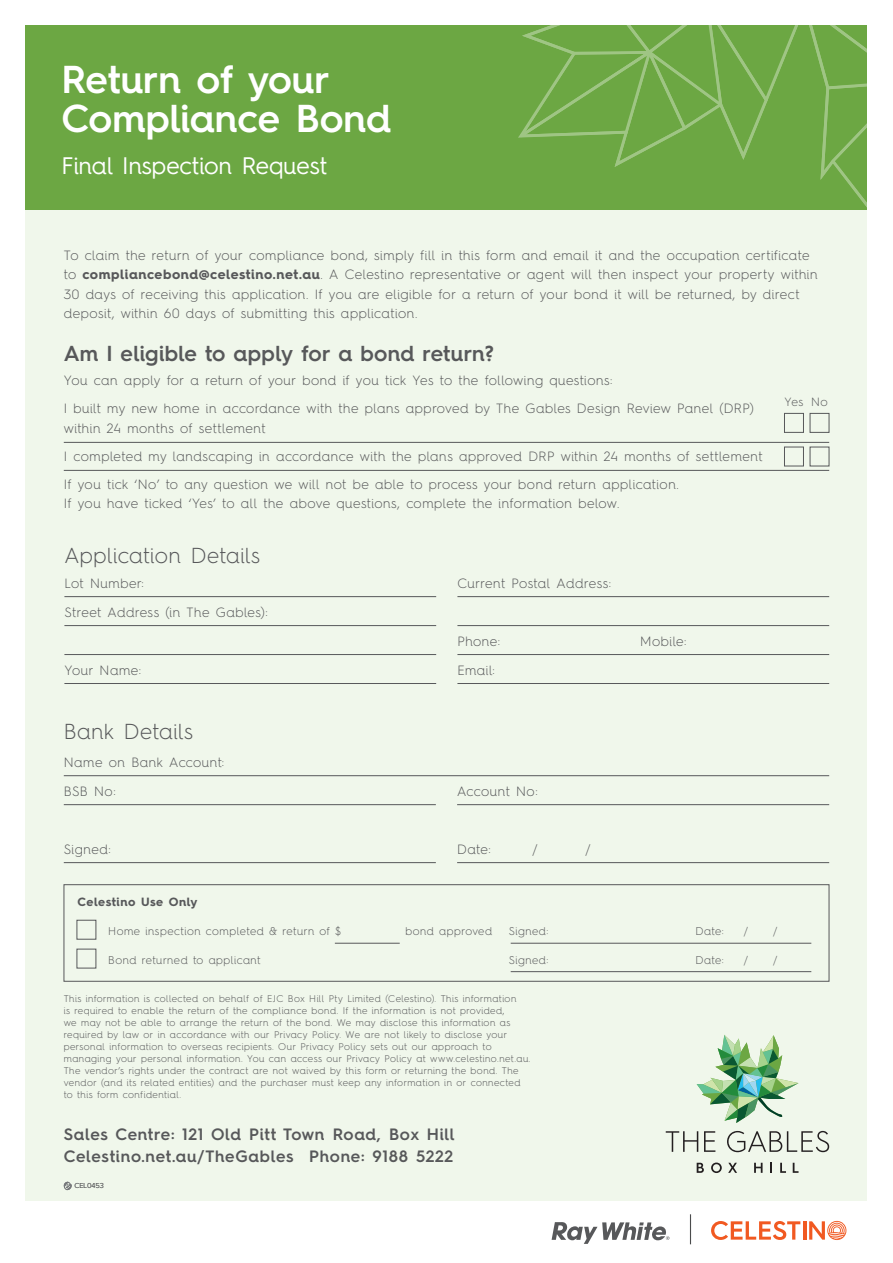
<style>
.page{position:relative;width:893px;height:1263px;background:#fff}
.page>*{position:absolute;margin:0;border:0;box-sizing:border-box;transform-origin:0 0}
.t1{font:600 39px/39px "Hurme Geometric Sans 4";color:#fff}
.t2{font:24px "Hurme Geometric Sans 4";color:#fff}
.form_heading{font:600 21.75px "Hurme Geometric Sans 4";letter-spacing:.01em;color:#57585a}
.form_heading-2{font:300 21.75px "Hurme Geometric Sans 4";letter-spacing:.02em;color:#57585a}
.t3{font:600 16.5px/22.5px "Hurme Geometric Sans 4";letter-spacing:.045em;color:#57585a}
.form_copy{font:300 13.5px/19.5px "Hurme Geometric Sans 4";letter-spacing:.03em;color:#57585a}
.Body_copy{font:300 13.5px/19.5px "Hurme Geometric Sans 4";letter-spacing:.03em;color:#57585a}
.Body_copy-2{font:700 12px "Hurme Geometric Sans 4";letter-spacing:.04em;color:#57585a}
.small_copy{font:300 12px "Hurme Geometric Sans 4";color:#57585a}
.Body_copy-3{font:300 11.25px "Hurme Geometric Sans 4";letter-spacing:.045em;color:#57585a}
.small_copy-2{font:300 9.75px/12px "Hurme Geometric Sans 4";letter-spacing:.035em;color:#57585a}
.t4{font:300 7.5px "Proxima Nova";letter-spacing:-.01em;color:#57585a}
.s1{font-weight:700}
</style>
<div class="page">
<div style="left:26px;top:208px;width:841px;height:993px;background:#f0f7eb"></div>
<svg style="left:711px;top:1221px;width:89px;height:19px"></svg>
<hr style="left:803px;top:1221px;width:3px;height:18px;background:#f15921">
<svg style="left:809px;top:1221px;width:37px;height:19px"></svg>
<hr style="left:690px;top:1214px;width:1px;height:30px;background:#4b4c4d">
<svg style="left:552px;top:1222px;width:117px;height:22px"></svg>
<div style="left:26px;top:26px;width:841px;height:184px;background:#6ca743"></div>
<svg style="left:519px;top:25px;width:348px;height:183px"></svg>
<svg style="left:666px;top:1131px;width:32px;height:21px"></svg>
<svg style="left:704px;top:1131px;width:11px;height:21px"></svg>
<svg style="left:727px;top:1131px;width:102px;height:21px"></svg>
<svg style="left:697px;top:1163px;width:7px;height:10px"></svg>
<svg style="left:711px;top:1162px;width:11px;height:11px"></svg>
<svg style="left:728px;top:1163px;width:9px;height:10px"></svg>
<svg style="left:754px;top:1163px;width:9px;height:10px"></svg>
<svg style="left:770px;top:1163px;width:2px;height:10px"></svg>
<svg style="left:780px;top:1163px;width:6px;height:10px"></svg>
<svg style="left:793px;top:1163px;width:5px;height:10px"></svg>
<svg style="left:697px;top:1035px;width:101px;height:88px"></svg>
<hr style="left:64px;top:442px;width:765px;height:1px;background:#57585a">
<hr style="left:64px;top:470px;width:765px;height:1px;background:#57585a">
<div style="left:784px;top:413px;width:20px;height:19px;border:1px solid #57585a"></div>
<div style="left:784px;top:447px;width:20px;height:19px;border:1px solid #57585a"></div>
<hr style="left:64px;top:596px;width:372px;height:1px;background:#57585a">
<hr style="left:64px;top:625px;width:372px;height:1px;background:#57585a">
<hr style="left:64px;top:654px;width:372px;height:1px;background:#57585a">
<hr style="left:64px;top:683px;width:372px;height:1px;background:#57585a">
<hr style="left:457px;top:596px;width:372px;height:1px;background:#57585a">
<hr style="left:457px;top:625px;width:372px;height:1px;background:#57585a">
<hr style="left:457px;top:654px;width:372px;height:1px;background:#57585a">
<hr style="left:457px;top:683px;width:372px;height:1px;background:#57585a">
<hr style="left:64px;top:775px;width:765px;height:1px;background:#57585a">
<hr style="left:64px;top:804px;width:372px;height:1px;background:#57585a">
<hr style="left:457px;top:804px;width:372px;height:1px;background:#57585a">
<hr style="left:64px;top:862px;width:372px;height:1px;background:#57585a">
<hr style="left:457px;top:862px;width:372px;height:1px;background:#57585a">
<div style="left:64px;top:884px;width:765px;height:97px;border:1px solid #57585a"></div>
<div style="left:77px;top:920px;width:19px;height:19px;border:1px solid #57585a"></div>
<hr style="left:511px;top:943px;width:300px;height:1px;background:#57585a">
<hr style="left:335px;top:943px;width:65px;height:1px;background:#57585a">
<hr style="left:511px;top:971px;width:300px;height:1px;background:#57585a">
<svg style="left:64px;top:1182px;width:8px;height:8px"></svg>
<p class="t1" style="left:62px;top:59px;width:331px">Return of your<br>Compliance Bond</p>
<p class="t2" style="left:62px;top:148px;width:267px">Final Inspection Request</p>
<p class="Body_copy" style="left:64px;top:245px;width:755px">To claim the return of your compliance bond, simply fill in this form and email it and the occupation certificate to <span class="s1">compliancebond@celestino.net.au</span>. A Celestino representative or agent will then inspect your property within 30 days of receiving this application. If you are eligible for a return of your bond it will be returned, by direct deposit, within 60 days of submitting this application.</p>
<p class="form_heading" style="left:64px;top:338px;width:432px">Am I eligible to apply for a bond return?</p>
<p class="Body_copy" style="left:64px;top:370px;width:550px">You can apply for a return of your bond if you tick Yes to the following questions:</p>
<p class="form_copy" style="left:64px;top:398px;width:691px">I built my new home in accordance with the plans approved by The Gables Design Review Panel (DRP) within 24 months of settlement</p>
<p class="form_copy" style="left:64px;top:446px;width:700px">I completed my landscaping in accordance with the plans approved DRP within 24 months of settlement</p>
<p class="form_copy" style="left:64px;top:474px;width:617px">If you tick ‘No’ to any question we will not be able to process your bond return application.<br>If you have ticked ‘Yes’ to all the above questions, complete the information below.</p>
<p class="small_copy" style="left:784px;top:394px;width:20px">Yes</p>
<p class="small_copy" style="left:811px;top:394px;width:18px">No</p>
<p class="form_heading-2" style="left:64px;top:541px;width:197px">Application Details</p>
<p class="form_copy" style="left:64px;top:573px;width:81px">Lot Number:</p>
<p class="form_copy" style="left:64px;top:602px;width:205px">Street Address (in The Gables):</p>
<p class="form_copy" style="left:64px;top:660px;width:78px">Your Name:</p>
<p class="form_copy" style="left:457px;top:573px;width:155px">Current Postal Address:</p>
<p class="form_copy" style="left:457px;top:631px;width:44px">Phone:</p>
<p class="form_copy" style="left:640px;top:631px;width:48px">Mobile:</p>
<p class="form_copy" style="left:457px;top:660px;width:39px">Email:</p>
<p class="form_heading-2" style="left:64px;top:717px;width:131px">Bank Details</p>
<p class="form_copy" style="left:64px;top:752px;width:162px">Name on Bank Account:</p>
<p class="form_copy" style="left:64px;top:781px;width:53px">BSB No:</p>
<p class="form_copy" style="left:457px;top:781px;width:82px">Account No:</p>
<p class="form_copy" style="left:64px;top:839px;width:48px">Signed:</p>
<p class="form_copy" style="left:457px;top:839px;width:35px">Date:</p>
<p class="form_copy" style="left:533px;top:839px;width:7px">/</p>
<p class="form_copy" style="left:586px;top:839px;width:7px">/</p>
<p class="Body_copy-2" style="left:78px;top:893px;width:122px">Celestino Use Only</p>
<p class="Body_copy-3" style="left:108px;top:923px;width:234px">Home inspection completed &amp; return of $</p>
<p class="Body_copy-3" style="left:405px;top:923px;width:88px">bond approved</p>
<p class="Body_copy-3" style="left:509px;top:923px;width:41px">Signed:</p>
<p class="Body_copy-3" style="left:695px;top:923px;width:30px">Date:</p>
<p class="Body_copy-3" style="left:744px;top:923px;width:6px">/</p>
<p class="Body_copy-3" style="left:773px;top:923px;width:6px">/</p>
<p class="Body_copy-3" style="left:108px;top:952px;width:154px">Bond returned to applicant</p>
<p class="Body_copy-3" style="left:509px;top:952px;width:41px">Signed:</p>
<p class="Body_copy-3" style="left:695px;top:952px;width:30px">Date:</p>
<p class="Body_copy-3" style="left:744px;top:952px;width:6px">/</p>
<p class="Body_copy-3" style="left:773px;top:952px;width:6px">/</p>
<p class="small_copy-2" style="left:64px;top:992px;width:468px">This information is collected on behalf of EJC Box Hill Pty Limited (Celestino). This information<br>is required to enable the return of the compliance bond. If the information is not provided,<br>we may not be able to arrange the return of the bond. We may disclose this information as required by law or in accordance with our Privacy Policy. We are not likely to disclose your personal information to overseas recipients. Our Privacy Policy sets out our approach to managing your personal information. You can access our Privacy Policy at www.celestino.net.au.<br>The vendor’s rights under the contract are not waived by this form or returning the bond. The vendor (and its related entities) and the purchaser must keep any information in or connected to this form confidential.</p>
<p class="t3" style="left:64px;top:1122px;width:392px">Sales Centre: 121 Old Pitt Town Road, Box Hill<br>Celestino.net.au/TheGables Phone: 9188 5222</p>
<p class="t4" style="left:74px;top:1182px;width:31px">CEL0453</p>
</div>
